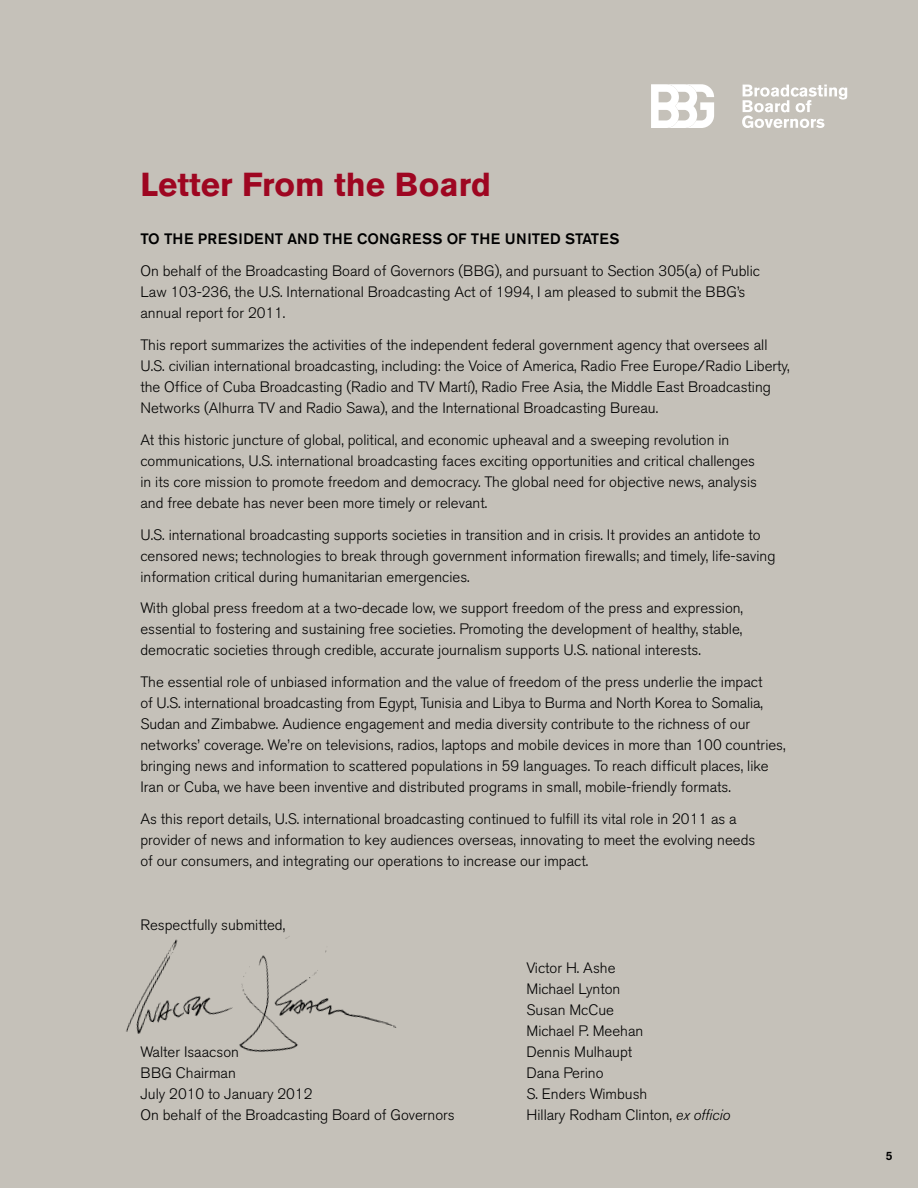
<style>
.page{position:relative;width:918px;height:1188px;background:#c5c1b9}
.page>*{position:absolute;margin:0;border:0;box-sizing:border-box;transform-origin:0 0}
.t1{font:700 33px "Akzidenz Grotesk BE";color:#9e0621}
.t2{font:300 15px/21px "Akzidenz Grotesk BE";color:#000}
.t3{font:500 15px "Akzidenz Grotesk BE";letter-spacing:.02em;color:#000}
.t4{font:500 12px "Akzidenz Grotesk BE";color:#000}
.s1{font-style:italic}
</style>
<div class="page">
<svg style="left:742px;top:85px;width:105px;height:43px"></svg>
<svg style="left:651px;top:84px;width:63px;height:44px"></svg>
<img style="left:126px;top:936px;width:271px;height:116px">
<h1 class="t1" style="left:140px;top:166px;width:352px">Letter From the Board</h1>
<p class="t3" style="left:140px;top:230px;width:480px">TO THE PRESIDENT AND THE CONG RESS OF THE U NITED STATES</p>
<p class="t2" style="left:140px;top:261px;width:621px">On behalf of the Broadcasting Board of Governors (BBG), and pursuant to Section 305(a) of Public<br>Law 103-236, the U.S. International Broadcasting Act of 1994, I am pleased to submit the BBG’s annual report for 2011.</p>
<p class="t2" style="left:140px;top:335px;width:651px">This report summarizes the activities of the independent federal government agency that oversees all U.S. civilian international broadcasting, including: the Voice of America, Radio Free Europe/Radio Liberty, the Office of Cuba Broadcasting (Radio and TV Martí), Radio Free Asia, the Middle East Broadcasting<br>N etworks (Alhurra TV and Radio Sawa), and the International Broadcasting Bureau.</p>
<p class="t2" style="left:140px;top:429px;width:618px">At this historic juncture of global, political, and economic upheaval and a sweeping revolution in communications, U.S. international broadcasting faces exciting opportunities and critical challenges in its core mission to promote freedom and democracy. The global need for objective news, analysis and free debate has never been more timely or relevant.</p>
<p class="t2" style="left:140px;top:524px;width:637px">U.S. international broadcasting supports societies in transition and in crisis. It provides an antidote to censored news; technologies to break through government information firewalls; and timely, life-saving information critical during humanitarian emergencies.</p>
<p class="t2" style="left:140px;top:598px;width:604px;text-align:justify">With global press freedom at a two-decade low, we support freedom of the press and expression, essential to fostering and sustaining free societies. Promoting the development of healthy, stable, democratic societies through credible, accurate journalism supports U.S. national interests.</p>
<p class="t2" style="left:140px;top:672px;width:647px">The essential role of unbiased information and the value of freedom of the press underlie the impact<br>of U.S. international broadcasting from Egypt, Tunisia and Libya to Burma and N orth Korea to Somalia, Sudan and Zimbabwe. Audience engagement and media diversity contribute to the richness of our networks’ coverage. We’re on televisions, radios, laptops and mobile devices in more than 100 countries, bringing news and information to scattered populations in 59 languages. To reach difficult places, like Iran or Cuba, we have been inventive and distributed programs in small, mobile-friendly formats.</p>
<p class="t2" style="left:140px;top:809px;width:616px">As this report details, U.S. international broadcasting continued to fulfill its vital role in 2011 as a provider of news and information to key audiences overseas, innovating to meet the evolving needs of our consumers, and integrating our operations to increase our impact.</p>
<p class="t2" style="left:140px;top:914px;width:146px">Respectfully submitted,</p>
<p class="t2" style="left:140px;top:1041px;width:316px">Walter Isaacson<br>BBG Chairman<br>July 2010 to January 2012<br>On behalf of the Broadcasting Board of Governors</p>
<p class="t2" style="left:526px;top:958px;width:205px">Victor H. Ashe<br>Michael Lynton<br>Susan McCue<br>Michael P. Meehan<br>Dennis Mulhaupt<br>Dana Perino<br>S. Enders Wimbush<br>Hillary Rodham Clinton, <span class="s1">ex officio</span></p>
<p class="t4" style="left:886px;top:1149px;width:8px">5</p>
</div>
